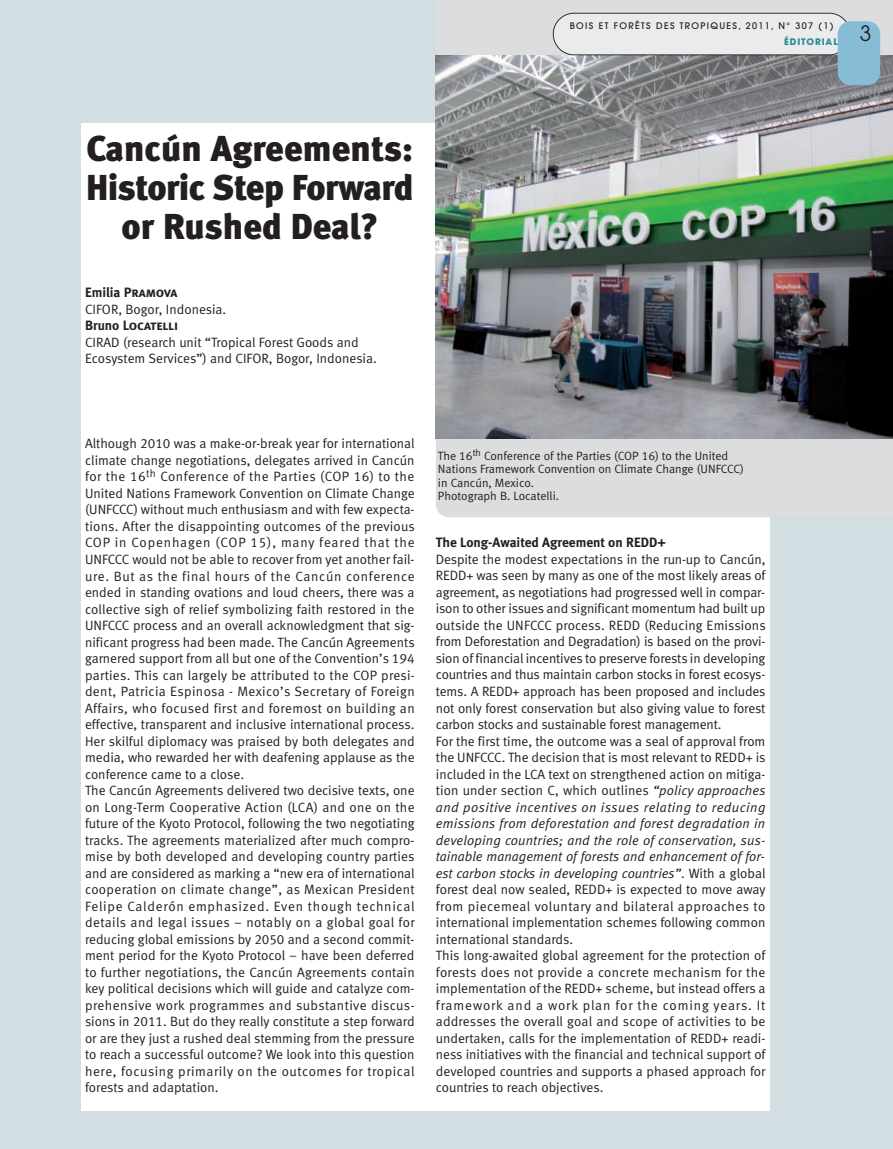
<style>
.page{position:relative;width:893px;height:1149px;background:#fff}
.page>*{position:absolute;margin:0;border:0;box-sizing:border-box;transform-origin:0 0}
.t1{font:36px/39px "Meta Black LF";letter-spacing:-.01em;color:#231f20;text-align:center}
.t2{font:21px "Avant Garde";color:#231f20}
.t3{font:13.5px/16.5px "Meta Normal LF";color:#231f20}
.t4{font:13.5px "Meta Bold LF";color:#231f20}
.t5{font:13.5px "Meta Bold LF Caps";letter-spacing:-.01em;color:#231f20}
.t6{font:12px/13.5px "Meta Normal LF";color:#231f20}
.t7{font:500 9px "Avant Garde";letter-spacing:.15em;color:#231f20}
.t8{font:700 9px "Avant Garde";letter-spacing:.1em;color:#2c8993}
.s1{font-family:"Meta Bold LF"}
.s2{font-style:italic}
</style>
<div class="page">
<div style="left:0;top:0;width:893px;height:1148px;background:#d3dee2"></div>
<div style="left:81px;top:123px;width:689px;height:987px;background:#fff"></div>
<div style="left:436px;top:12px;width:457px;height:505px;background:#dcdddf"></div>
<img style="left:436px;top:55px;width:457px;height:383px">
<svg style="left:553px;top:13px;width:297px;height:42px;background:#e2e3e4"></svg>
<div style="left:838px;top:21px;width:42px;height:64px;background:#86bcd6;border-radius:13px"></div>
<p class="t7" style="left:570px;top:23px;width:265px">BOIS ET FORÊTS DES TROPIQUES, 2011, N° 307 (1)</p>
<p class="t8" style="left:784px;top:38px;width:55px">ÉDITORIAL</p>
<h2 class="t2" style="left:860px;top:26px;width:13px">3</h2>
<h1 class="t1" style="left:86px;top:132px;width:329px">Cancún Agreements:<br>Historic Step Forward or Rushed Deal?</h1>
<p class="t5" style="left:85px;top:288px;width:94px"><span class="s1">Emilia</span> Pramova</p>
<p class="t3" style="left:85px;top:302px;width:143px">CIFOR, Bogor, Indonesia.</p>
<p class="t5" style="left:85px;top:321px;width:95px"><span class="s1">Bruno</span> Locatelli</p>
<p class="t3" style="left:85px;top:335px;width:293px">CIRAD (research unit “Tropical Forest Goods and<br>Ecosystem Services”) and CIFOR, Bogor, Indonesia.</p>
<p class="t3" style="left:85px;top:436px;width:331px">Although 2010 was a make-or-break year for international climate change negotiations, delegates arrived in Cancún for the 16<sup>th</sup> Conference of the Parties (COP 16) to the United Nations Framework Convention on Climate Change (UNFCCC) without much enthusiasm and with few expecta&shy;tions. After the disappointing outcomes of the previous COP in Copenhagen (COP 15), many feared that the UNFCCC would not be able to recover from yet another fail&shy;ure. But as the final hours of the Cancún conference ended in standing ovations and loud cheers, there was a collective sigh of relief symbolizing faith restored in the UNFCCC process and an overall acknowledgment that sig&shy;nificant progress had been made. The Cancún Agreements garnered support from all but one of the Convention’s 194 parties. This can largely be attributed to the COP presi&shy;dent, Patricia Espinosa - Mexico’s Secretary of Foreign Affairs, who focused first and foremost on building an effective, transparent and inclusive international process.<br>Her skilful diplomacy was praised by both delegates and media, who rewarded her with deafening applause as the conference came to a close.<br>The Cancún Agreements delivered two decisive texts, one on Long-Term Cooperative Action (LCA) and one on the future of the Kyoto Protocol, following the two negotiating tracks. The agreements materialized after much compro&shy;mise by both developed and developing country parties and are considered as marking a “new era of international cooperation on climate change”, as Mexican President Felipe Calderón emphasized. Even though technical details and legal issues – notably on a global goal for reducing global emissions by 2050 and a second commit&shy;ment period for the Kyoto Protocol – have been deferred to further negotiations, the Cancún Agreements contain key political decisions which will guide and catalyze com&shy;prehensive work programmes and substantive discus&shy;sions in 2011. But do they really constitute a step forward or are they just a rushed deal stemming from the pressure to reach a successful outcome? We look into this question here, focusing primarily on the outcomes for tropical forests and adaptation.</p>
<p class="t6" style="left:438px;top:450px;width:307px">The 16<sup>th</sup> Conference of the Parties (COP 16) to the United Nations Framework Convention on Climate Change (UNFCCC) in Cancún, Mexico.<br>Photograph B. Locatelli.</p>
<p class="t4" style="left:436px;top:538px;width:231px">The Long-Awaited Agreement on REDD+</p>
<p class="t3" style="left:436px;top:552px;width:331px">Despite the modest expectations in the run-up to Cancún, REDD+ was seen by many as one of the most likely areas of agreement, as negotiations had progressed well in compar&shy;ison to other issues and significant momentum had built up outside the UNFCCC process. REDD (Reducing Emissions from Deforestation and Degradation) is based on the provi&shy;sion of financial incentives to preserve forests in developing countries and thus maintain carbon stocks in forest ecosys&shy;tems. A REDD+ approach has been proposed and includes not only forest conservation but also giving value to forest carbon stocks and sustainable forest management.<br>For the first time, the outcome was a seal of approval from the UNFCCC. The decision that is most relevant to REDD+ is included in the LCA text on strengthened action on mitiga&shy;tion under section C, which outlines <span class="s2">“policy approaches and positive incentives on issues relating to reducing emissions from deforestation and forest degradation in developing countries; and the role of conservation, sus&shy;tainable management of forests and enhancement of for&shy;est carbon stocks in developing countries”</span>. With a global forest deal now sealed, REDD+ is expected to move away from piecemeal voluntary and bilateral approaches to international implementation schemes following common international standards.<br>This long-awaited global agreement for the protection of forests does not provide a concrete mechanism for the implementation of the REDD+ scheme, but instead offers a framework and a work plan for the coming years. It addresses the overall goal and scope of activities to be undertaken, calls for the implementation of REDD+ readi&shy;ness initiatives with the financial and technical support of developed countries and supports a phased approach for countries to reach objectives.</p>
</div>
